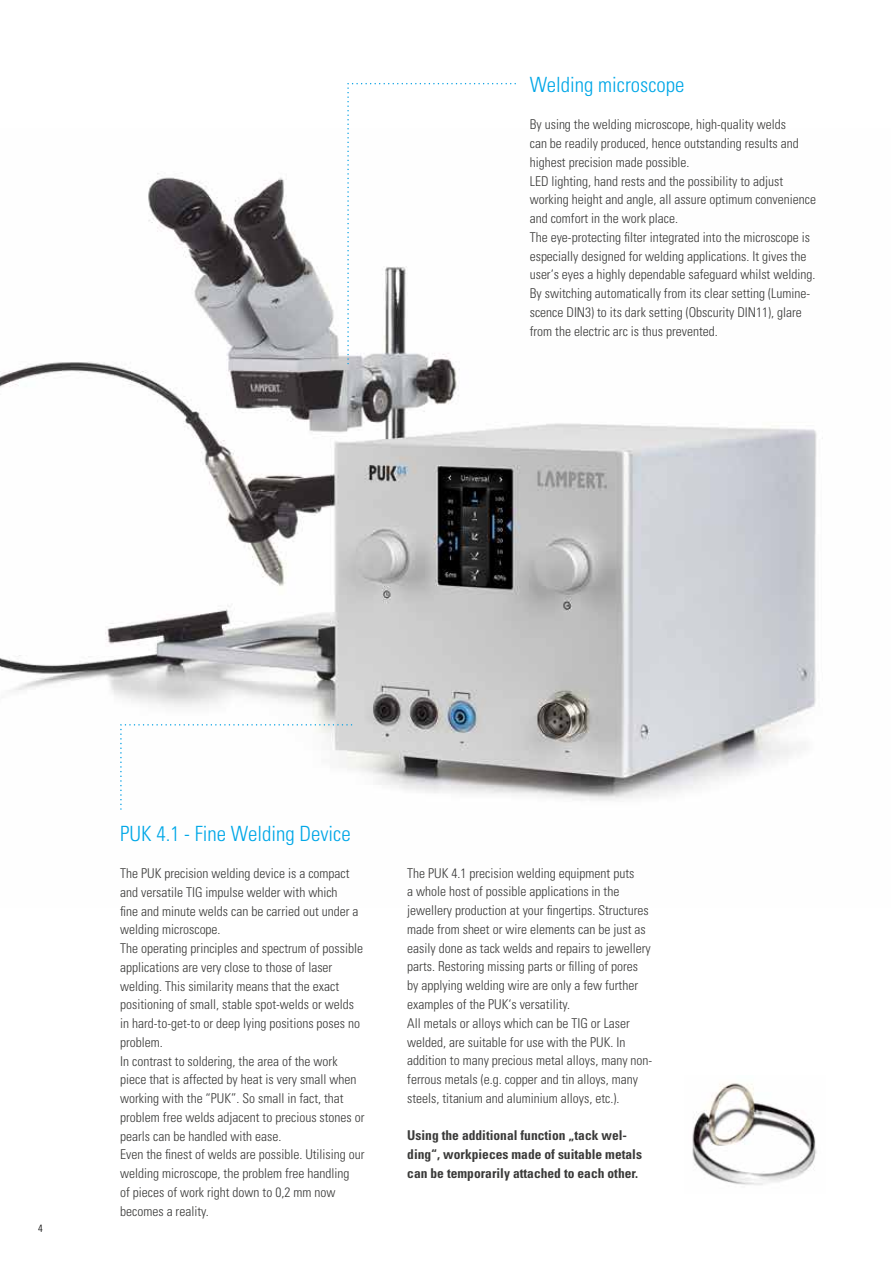
<style>
.page{position:relative;width:893px;height:1263px;background:#fff}
.page>*{position:absolute;margin:0;border:0;box-sizing:border-box;transform-origin:0 0}
.t1{font:300 condensed 21px "Univers LT Std";color:#00a7e7}
.t2{font:300 condensed 13.5px/18.8px "Univers LT Std";color:#3a3a39}
.t3{font:700 condensed 13.5px/18.8px "Univers LT Std";color:#3a3a39}
.t4{font:300 condensed 10.5px "Univers LT Std";color:#000}
</style>
<div class="page">
<img style="left:0;top:173px;width:823px;height:627px">
<svg style="left:120px;top:724px;width:232px;height:86px"></svg>
<svg style="left:347px;top:83px;width:169px;height:282px"></svg>
<img style="left:692px;top:1083px;width:125px;height:102px">
<h1 class="t1" style="left:530px;top:72px;width:156px">Welding microscope</h1>
<p class="t2" style="left:530px;top:115px;width:288px">By using the welding microscope, high-quality welds<br>can be readily produced, hence outstanding results and highest precision made possible.<br>LED lighting, hand rests and the possibility to adjust working height and angle, all assure optimum convenience and comfort in the work place.<br>The eye-protecting filter integrated into the microscope is especially designed for welding applications. It gives the user‘s eyes a highly dependable safeguard whilst welding.<br>By switching automatically from its clear setting (Lumine&shy;scence DIN3) to its dark setting (Obscurity DIN11), glare from the electric arc is thus prevented.</p>
<p class="t4" style="left:38px;top:1222px;width:6px">4</p>
<h1 class="t1" style="left:120px;top:820px;width:232px">PUK 4.1 - Fine Welding Device</h1>
<p class="t2" style="left:120px;top:864px;width:246px">The PUK precision welding device is a compact and versatile TIG impulse welder with which<br>fine and minute welds can be carried out under a welding microscope.<br>The operating principles and spectrum of possible applications are very close to those of laser welding. This similarity means that the exact positioning of small, stable spot-welds or welds in hard-to-get-to or deep lying positions poses no problem.<br>In contrast to soldering, the area of the work piece that is affected by heat is very small when working with the “PUK”. So small in fact, that problem free welds adjacent to precious stones or pearls can be handled with ease.<br>Even the finest of welds are possible. Utilising our welding microscope, the problem free handling<br>of pieces of work right down to 0,2 mm now becomes a reality.</p>
<p class="t2" style="left:407px;top:863px;width:247px">The PUK 4.1 precision welding equipment puts<br>a whole host of possible applications in the jewellery production at your fingertips. Structures made from sheet or wire elements can be just as easily done as tack welds and repairs to jewellery parts. Restoring missing parts or filling of pores by applying welding wire are only a few further examples of the PUK‘s versatility.<br>All metals or alloys which can be TIG or Laser welded, are suitable for use with the PUK. In addition to many precious metal alloys, many non&shy;ferrous metals (e.g. copper and tin alloys, many steels, titanium and aluminium alloys, etc.).</p>
<p class="t3" style="left:407px;top:1126px;width:236px">Using the additional function „tack wel&shy;ding“, workpieces made of suitable metals can be temporarily attached to each other.</p>
</div>
